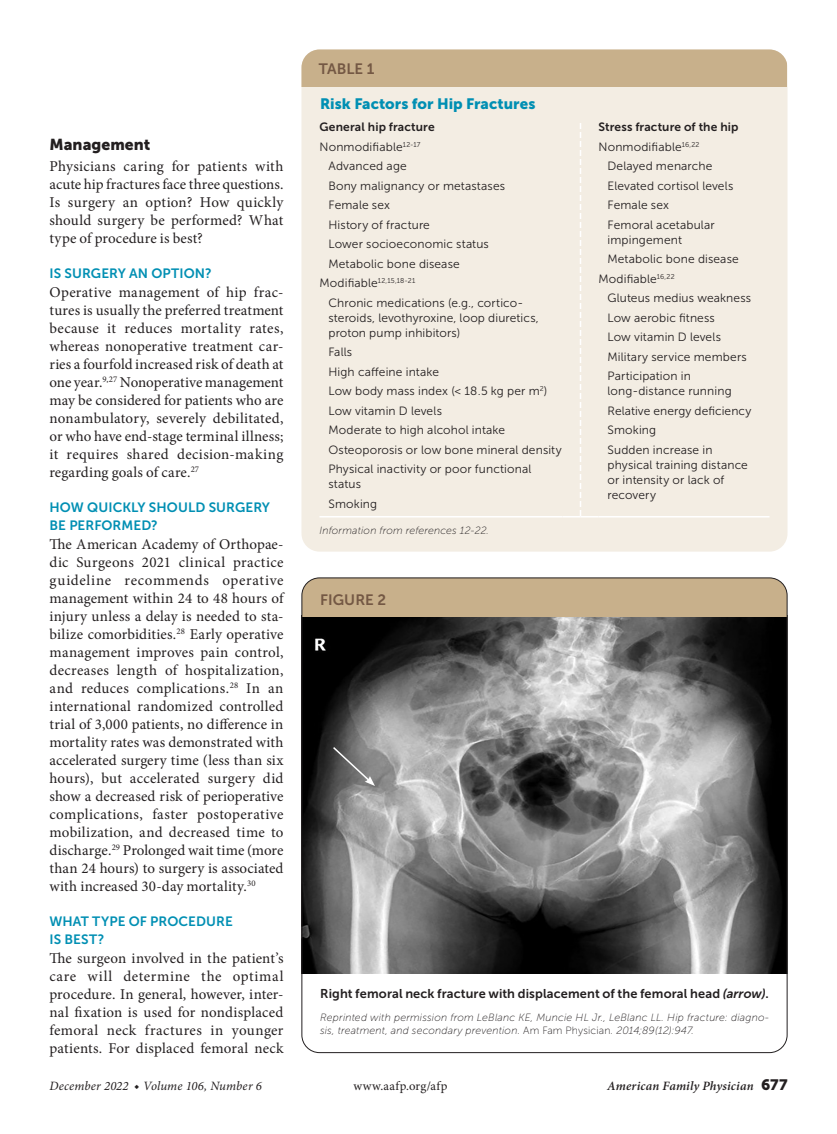
<style>
.page{position:relative;width:837px;height:1134px;background:#fff}
.page>*{position:absolute;margin:0;border:0;box-sizing:border-box;transform-origin:0 0}
.head1{font:15.75px "Museo Sans 900";letter-spacing:.005em;color:#231f20}
.body_noindent{font:15px/18px "Minion Pro";letter-spacing:.015em;color:#231f20;text-align:justify}
.table_title{font:15px "Museo Sans 900";letter-spacing:.005em;color:#008fb3}
.figure{font:15px "Museo Sans 700";letter-spacing:.005em;color:#745844}
.table{font:15px "Museo Sans 700";color:#745844}
.head2{font:13.5px/18px "Museo Sans 700";letter-spacing:.005em;color:#008fb3}
.fig_legend_no_rule{font:12.75px "Museo Sans 700";letter-spacing:.01em;color:#231f20}
.t1{font:italic 12.75px "Minion Pro";letter-spacing:.01em;color:#231f20}
.t2{font:italic 600 12.75px "Minion Pro";letter-spacing:.015em;color:#231f20}
.t3{font:12.75px "Minion Pro";letter-spacing:.03em;color:#231f20}
.table_data_indent{font:12px/15px "Museo Sans 300";letter-spacing:.01em;color:#231f20}
.table_data_last_col{font:12px "Museo Sans 300";letter-spacing:.01em;color:#231f20}
.table_data_last_col-2{font:12px "Museo Sans 700";letter-spacing:.01em;color:#231f20}
.table_fig_note{font:italic 10.5px/13.5px "Museo Sans 100";letter-spacing:.015em;color:#231f20}
.table_data_last_col-3{font:7.05px "Museo Sans 300";letter-spacing:.03em;color:#231f20}
.s1{font-size:12px}
.s2{font-style:italic}
.s3{font-style:normal}
.s4{font-family:"Museo Sans 900";font-weight:400;font-style:normal;font-size:15px}
</style>
<div class="page">
<div style="left:302px;top:50px;width:486px;height:502px;background:#f3ede3;border-radius:18px"></div>
<hr style="left:320px;top:516px;width:242px;height:2px;background:#fff">
<svg style="left:562px;top:123px;width:36px;height:395px"></svg>
<hr style="left:598px;top:516px;width:172px;height:2px;background:#fff">
<div style="left:302px;top:50px;width:486px;height:37px;background:#c8b08b"></div>
<img style="left:304px;top:617px;width:482px;height:357px">
<div style="left:302px;top:578px;width:485px;height:39px;background:#c8b08b"></div>
<svg style="left:331px;top:745px;width:44px;height:41px;background:#737373"></svg>
<p class="head1" style="left:50px;top:136px;width:102px">Management</p>
<p class="body_noindent" style="left:50px;top:157px;width:236px">Physicians caring for patients with acute hip fractures face three questions.<br>Is surgery an option? How quickly should surgery be performed? What type of procedure is best?</p>
<p class="head2" style="left:50px;top:264px;width:164px">IS SURGERY AN OPTION?</p>
<p class="body_noindent" style="left:50px;top:283px;width:236px">Operative management of hip frac&shy;tures is usually the preferred treatment because it reduces mortality rates, whereas nonoperative treatment car&shy;ries a fourfold increased risk of death at one year.<sup>9,27</sup> Nonoperative management may be considered for patients who are nonambulatory, severely debilitated, or who have end-stage terminal illness; it requires shared decision-making regarding goals of care.<sup>27</sup></p>
<p class="head2" style="left:50px;top:498px;width:222px">HOW QUICKLY SHOULD SURGERY<br>BE PERFORMED?</p>
<p class="body_noindent" style="left:50px;top:535px;width:236px">The American Academy of Orthopae&shy;dic Surgeons 2021 clinical practice guideline recommends operative management within 24 to 48 hours of injury unless a delay is needed to sta&shy;bilize comorbidities.<sup>28</sup> Early operative management improves pain control, decreases length of hospitalization, and reduces complications.<sup>28</sup> In an international randomized controlled trial of 3,000 patients, no difference in mortality rates was demonstrated with accelerated surgery time (less than six hours), but accelerated surgery did show a decreased risk of perioperative complications, faster postoperative mobilization, and decreased time to discharge.<sup>29</sup> Prolonged wait time (more than 24 hours) to surgery is associated with increased 30-day mortality.<sup>30</sup></p>
<p class="head2" style="left:50px;top:912px;width:185px">WHAT TYPE OF PROCEDURE<br>IS BEST?</p>
<p class="body_noindent" style="left:50px;top:949px;width:236px">The surgeon involved in the patient’s care will determine the optimal procedure. In general, however, inter&shy;nal fixation is used for nondisplaced femoral neck fractures in younger patients. For displaced femoral neck</p>
<p class="table" style="left:319px;top:61px;width:57px">TABLE 1</p>
<p class="table_title" style="left:320px;top:95px;width:217px">Risk Factors for Hip Fractures</p>
<p class="table_data_last_col-2" style="left:320px;top:120px;width:117px">General hip fracture</p>
<p class="table_data_last_col" style="left:320px;top:140px;width:102px">Nonmodifiable<sup>12-17</sup></p>
<p class="table_data_indent" style="left:328px;top:159px;width:80px">Advanced age</p>
<p class="table_data_indent" style="left:328px;top:178px;width:178px">Bony malignancy or metastases</p>
<p class="table_data_indent" style="left:328px;top:198px;width:63px">Female sex</p>
<p class="table_data_indent" style="left:328px;top:217px;width:103px">History of fracture</p>
<p class="table_data_indent" style="left:328px;top:237px;width:162px">Lower socioeconomic status</p>
<p class="table_data_indent" style="left:328px;top:256px;width:133px">Metabolic bone disease</p>
<p class="table_data_last_col-3" style="left:320px;top:277px;width:97px"><span class="s1">Modifiable</span>12,15,18-21</p>
<p class="table_data_indent" style="left:328px;top:295px;width:212px">Chronic medications (e.g., cortico&shy;steroids, levothyroxine, loop diuretics, proton pump inhibitors)</p>
<p class="table_data_indent" style="left:328px;top:345px;width:25px">Falls</p>
<p class="table_data_indent" style="left:328px;top:364px;width:112px">High caffeine intake</p>
<p class="table_data_indent" style="left:328px;top:384px;width:220px">Low body mass index (&lt; 18.5 kg per m<sup>2</sup>)</p>
<p class="table_data_indent" style="left:328px;top:403px;width:115px">Low vitamin D levels</p>
<p class="table_data_indent" style="left:328px;top:423px;width:178px">Moderate to high alcohol intake</p>
<p class="table_data_indent" style="left:328px;top:442px;width:235px">Osteoporosis or low bone mineral density</p>
<p class="table_data_indent" style="left:328px;top:462px;width:204px">Physical inactivity or poor functional status</p>
<p class="table_data_indent" style="left:328px;top:496px;width:50px">Smoking</p>
<p class="table_fig_note" style="left:320px;top:523px;width:171px">Information from references 12-22.</p>
<p class="figure" style="left:320px;top:591px;width:67px">FIGURE 2</p>
<p class="table_data_last_col-2" style="left:598px;top:120px;width:142px">Stress fracture of the hip</p>
<p class="table_data_last_col" style="left:598px;top:140px;width:103px">Nonmodifiable<sup>16,22</sup></p>
<p class="table_data_indent" style="left:608px;top:159px;width:106px">Delayed menarche</p>
<p class="table_data_indent" style="left:608px;top:178px;width:127px">Elevated cortisol levels</p>
<p class="table_data_indent" style="left:608px;top:198px;width:63px">Female sex</p>
<p class="table_data_indent" style="left:608px;top:217px;width:109px">Femoral acetabular impingement</p>
<p class="table_data_indent" style="left:608px;top:252px;width:133px">Metabolic bone disease</p>
<p class="table_data_last_col" style="left:598px;top:272px;width:78px">Modifiable<sup>16,22</sup></p>
<p class="table_data_indent" style="left:608px;top:291px;width:145px">Gluteus medius weakness</p>
<p class="table_data_indent" style="left:608px;top:310px;width:109px">Low aerobic fitness</p>
<p class="table_data_indent" style="left:608px;top:330px;width:115px">Low vitamin D levels</p>
<p class="table_data_indent" style="left:608px;top:349px;width:141px">Military service members</p>
<p class="table_data_indent" style="left:608px;top:369px;width:126px">Participation in long-distance running</p>
<p class="table_data_indent" style="left:608px;top:403px;width:145px">Relative energy deficiency</p>
<p class="table_data_indent" style="left:608px;top:423px;width:50px">Smoking</p>
<p class="table_data_indent" style="left:608px;top:442px;width:142px">Sudden increase in physical training distance or intensity or lack of recovery</p>
<p class="fig_legend_no_rule" style="left:320px;top:987px;width:450px">Right femoral neck fracture with displacement of the femoral head <span class="s2">(arrow)</span>.</p>
<p class="table_fig_note" style="left:320px;top:1010px;width:450px">Reprinted with permission from LeBlanc KE, Muncie HL Jr., LeBlanc LL. Hip fracture: diagno&shy;sis, treatment, and secondary prevention. <span class="s3">Am Fam Physician</span>. 2014;89(12):947.</p>
<p class="t1" style="left:50px;top:1078px;width:214px">December 2022 ◆ Volume 106, Number 6</p>
<p class="t3" style="left:353px;top:1078px;width:96px">www.aafp.org/afp</p>
<p class="t2" style="left:607px;top:1077px;width:182px">American Family Physician <span class="s4">677</span></p>
</div>
